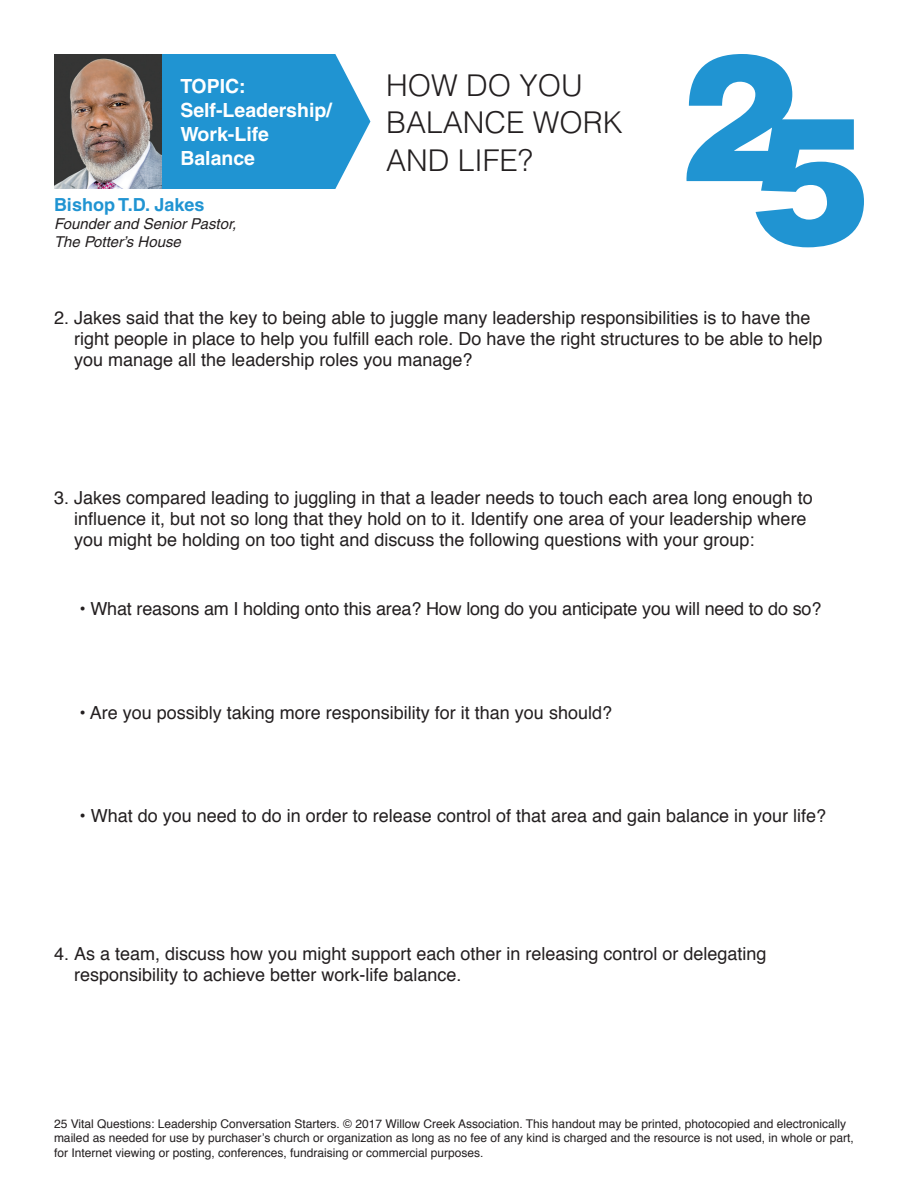
<style>
.page{position:relative;width:918px;height:1188px;background:#fff}
.page>*{position:absolute;margin:0;border:0;box-sizing:border-box;transform-origin:0 0}
.t1{font:300 30px/37.5px "Helvetica";color:#231f20}
.t2{font:700 19.5px/24px "Helvetica";color:#fff}
.Default{font:18px/21px "Helvetica";color:#231f20}
.t3{font:700 18px "Helvetica";color:#2094d2}
.t4{font:italic 15px/18px "Helvetica";color:#231f20}
.t5{font:12px/14.4px "Helvetica";color:#231f20}
</style>
<div class="page">
<svg style="left:686px;top:54px;width:178px;height:193px"></svg>
<img style="left:54px;top:54px;width:108px;height:135px">
<svg style="left:162px;top:54px;width:208px;height:135px;background:#329cd5"></svg>
<p class="t2" style="left:180px;top:74px;width:153px">TOPIC:<br>Self-Leadership/<br>Work-Life<br>Balance</p>
<p class="t3" style="left:54px;top:194px;width:152px">Bishop T.D. Jakes</p>
<p class="t4" style="left:54px;top:215px;width:184px">Founder and Senior Pastor,<br>The Potter’s House</p>
<p class="t1" style="left:386px;top:66px;width:238px">HOW DO YOU<br>BALANCE WORK<br>AND LIFE?</p>
<p class="Default" style="left:74px;top:308px;width:750px;text-indent:-20px">2. Jakes said that the key to being able to juggle many leadership responsibilities is to have the right people in place to help you fulfill each role. Do have the right structures to be able to help you manage all the leadership roles you manage?</p>
<p class="Default" style="left:74px;top:488px;width:740px;text-indent:-20px">3. Jakes compared leading to juggling in that a leader needs to touch each area long enough to influence it, but not so long that they hold on to it. Identify one area of your leadership where you might be holding on too tight and discuss the following questions with your group:</p>
<p class="Default" style="left:80px;top:599px;width:743px">• What reasons am I holding onto this area? How long do you anticipate you will need to do so?</p>
<p class="Default" style="left:80px;top:702px;width:534px">• Are you possibly taking more responsibility for it than you should?</p>
<p class="Default" style="left:80px;top:806px;width:748px">• What do you need to do in order to release control of that area and gain balance in your life?</p>
<p class="Default" style="left:74px;top:944px;width:694px;text-indent:-20px">4. As a team, discuss how you might support each other in releasing control or delegating responsibility to achieve better work-life balance.</p>
<p class="t5" style="left:54px;top:1117px;width:801px">25 Vital Questions: Leadership Conversation Starters. © 2017 Willow Creek Association. This handout may be printed, photocopied and electronically mailed as needed for use by purchaser’s church or organization as long as no fee of any kind is charged and the resource is not used, in whole or part, for Internet viewing or posting, conferences, fundraising or commercial purposes.</p>
</div>
